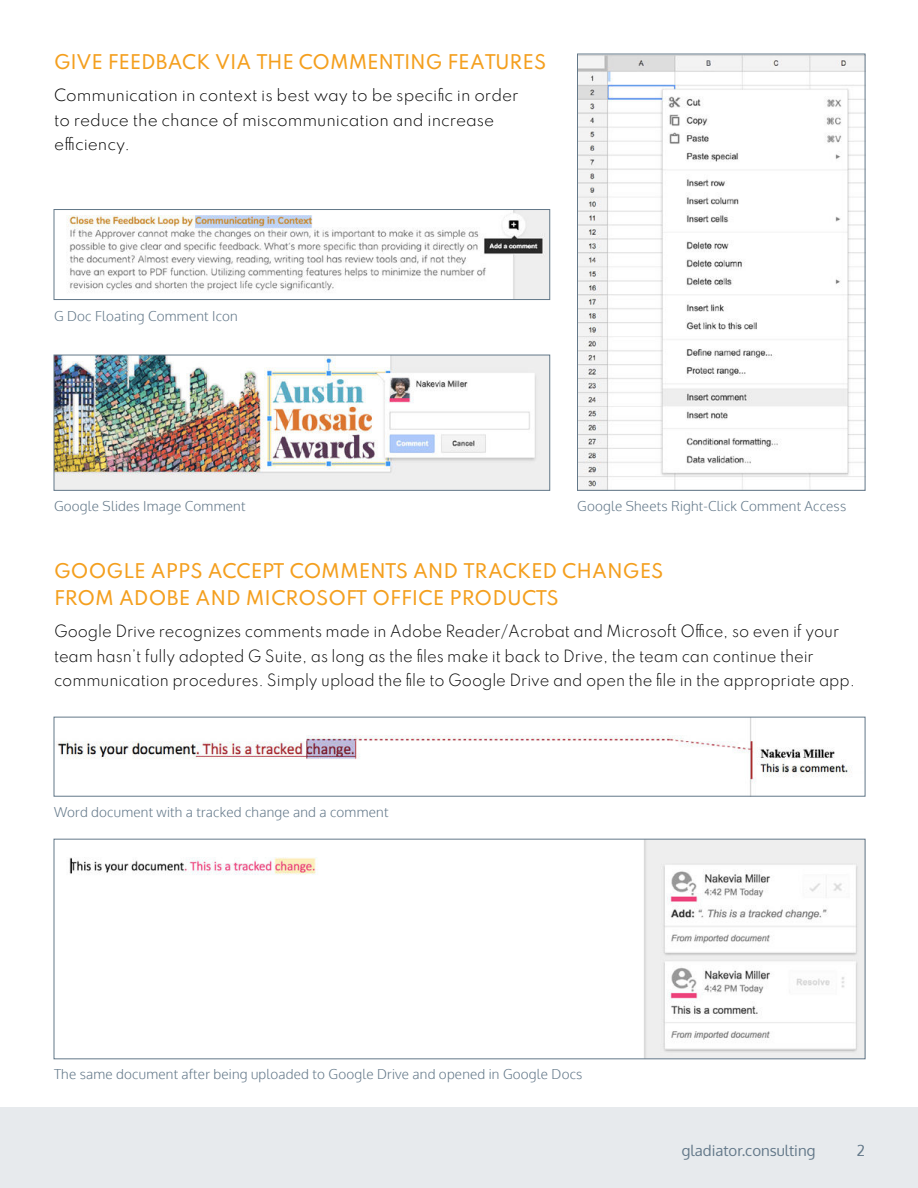
<style>
.page{position:relative;width:918px;height:1188px;background:#fff}
.page>*{position:absolute;margin:0;border:0;box-sizing:border-box;transform-origin:0 0}
.t1{font:100 18px/27px "Spartan";color:#f49f1e}
.t2{font:100 15px/24.8px "Spartan";letter-spacing:-.005em;color:#000;scale:.96 1}
.t3{font:100 15px/24.8px "Spartan";letter-spacing:-.005em;color:#000}
.t4{font:15px "Oxygen";color:#637889}
.t5{font:300 13.5px "Oxygen";letter-spacing:.015em;color:#637889}
</style>
<div class="page">
<div style="left:0;top:1107px;width:918px;height:81px;background:#e7eaed"></div>
<img style="left:67px;top:211px;width:481px;height:87px">
<div style="left:54px;top:209px;width:496px;height:91px;border:1px solid #637889"></div>
<img style="left:579px;top:56px;width:284px;height:433px">
<div style="left:577px;top:54px;width:288px;height:437px;border:1px solid #637889"></div>
<img style="left:56px;top:357px;width:492px;height:132px">
<div style="left:54px;top:355px;width:496px;height:136px;border:1px solid #637889"></div>
<img style="left:57px;top:719px;width:795px;height:76px">
<div style="left:54px;top:717px;width:811px;height:80px;border:1px solid #637889"></div>
<img style="left:69px;top:841px;width:794px;height:216px">
<div style="left:54px;top:839px;width:811px;height:220px;border:1px solid #637889"></div>
<p class="t1" style="left:54px;top:49px;width:494px">GIVE FEEDBACK VIA THE COMMENTING FEATURES</p>
<p class="t3" style="left:54px;top:82px;width:466px">Communication in context is best way to be specific in order to reduce the chance of miscommunication and increase efficiency.</p>
<p class="t5" style="left:54px;top:310px;width:185px">G Doc Floating Comment Icon</p>
<p class="t5" style="left:54px;top:501px;width:193px">Google Slides Image Comment</p>
<p class="t5" style="left:577px;top:501px;width:271px">Google Sheets Right-Click Comment Access</p>
<p class="t1" style="left:54px;top:558px;width:611px">GOOGLE APPS ACCEPT COMMENTS AND TRACKED CHANGES<br>FROM ADOBE AND MICROSOFT OFFICE PRODUCTS</p>
<p class="t2" style="left:54px;top:618px;width:836px">Google Drive recognizes comments made in Adobe Reader/Acrobat and Microsoft Office, so even if your team hasn’t fully adopted G Suite, as long as the files make it back to Drive, the team can continue their communication procedures. Simply upload the file to Google Drive and open the file in the appropriate app.</p>
<p class="t5" style="left:54px;top:806px;width:336px">Word document with a tracked change and a comment</p>
<p class="t5" style="left:54px;top:1069px;width:530px">The same document after being uploaded to Google Drive and opened in Google Docs</p>
<p class="t4" style="left:682px;top:1145px;width:135px">gladiator.consulting</p>
<p class="t4" style="left:857px;top:1145px;width:10px">2</p>
</div>
